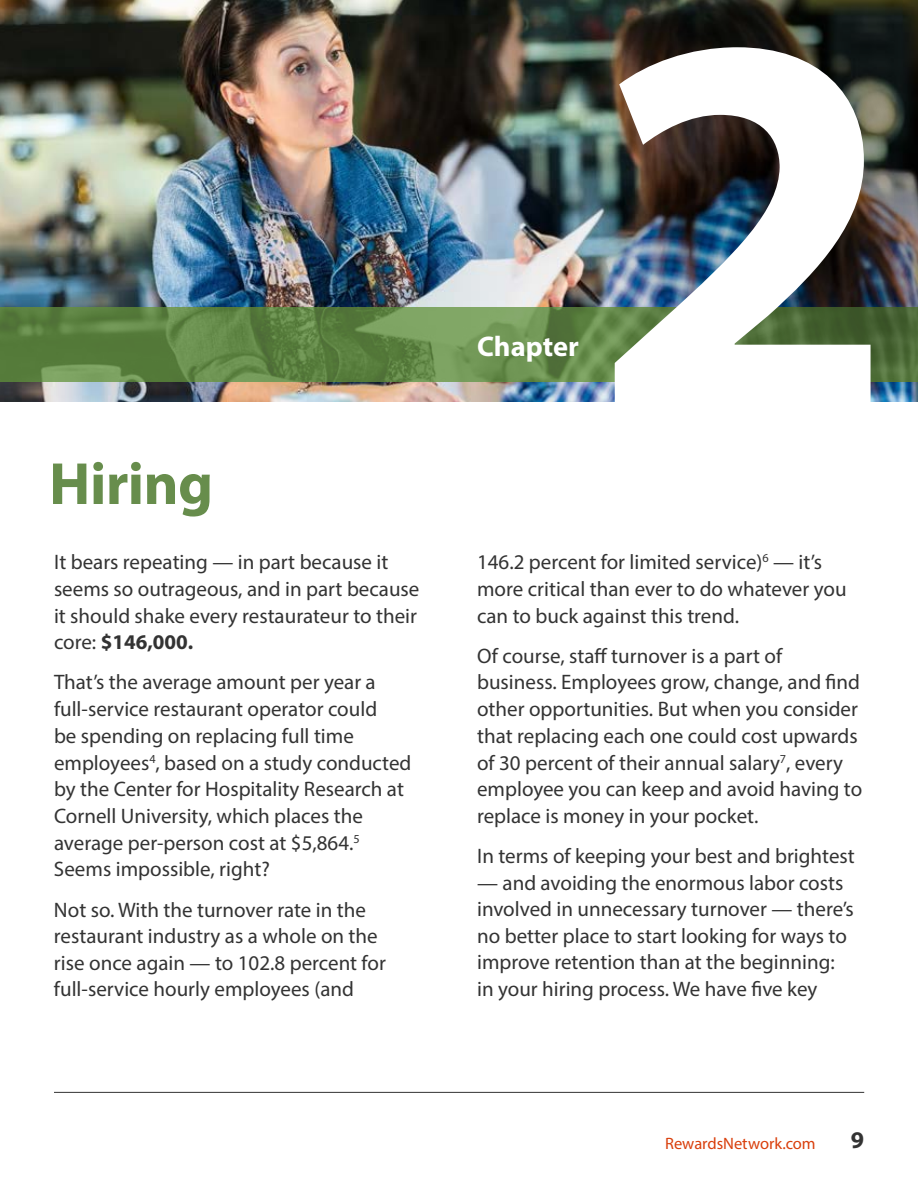
<style>
.page{position:relative;width:918px;height:1188px;background:#fff}
.page>*{position:absolute;margin:0;border:0;box-sizing:border-box;transform-origin:0 0}
.t1{font:700 555px "Myriad Pro";color:#fff}
.t2{font:700 60px "Myriad Pro";letter-spacing:-.01em;color:#678d4c}
.t3{font:700 28.5px "Myriad Pro";color:#fff}
.t4{font:700 24px "Myriad Pro";color:#333}
.t5{font:21px/26.7px "Myriad Pro";color:#333}
.t6{font:16.5px "Myriad Pro";letter-spacing:-.005em;color:#d93f0c}
.s1{font-weight:700}
</style>
<div class="page">
<img style="left:0;top:0;width:918px;height:402px">
<svg style="left:0;top:307px;width:589px;height:75px"></svg>
<hr style="left:54px;top:1092px;width:810px;height:1px;background:#333">
<img style="left:589px;top:0;width:329px;height:401px">
<h2 class="t2" style="left:49px;top:445px;width:166px">Hiring</h2>
<p class="t5" style="left:54px;top:549px;width:367px">It bears repeating — in part because it seems so outrageous, and in part because it should shake every restaurateur to their core: <span class="s1">$146,000.</span></p>
<p class="t5" style="left:54px;top:669px;width:359px">That’s the average amount per year a full-service restaurant operator could<br>be spending on replacing full time employees<sup>4</sup>, based on a study conducted by the Center for Hospitality Research at Cornell University, which places the average per-person cost at $5,864.<sup>5<br></sup>Seems impossible, right?</p>
<p class="t5" style="left:54px;top:896px;width:333px">Not so. With the turnover rate in the restaurant industry as a whole on the rise once again — to 102.8 percent for full-service hourly employees (and</p>
<h3 class="t3" style="left:477px;top:327px;width:103px">Chapter</h3>
<h1 class="t1" style="left:591px;top:-135px;width:310px">2</h1>
<p class="t5" style="left:477px;top:549px;width:371px">146.2 percent for limited service)<sup>6</sup> — it’s more critical than ever to do whatever you can to buck against this trend.</p>
<p class="t5" style="left:477px;top:642px;width:387px">Of course, staff turnover is a part of business. Employees grow, change, and find other opportunities. But when you consider that replacing each one could cost upwards of 30 percent of their annual salary<sup>7</sup>, every employee you can keep and avoid having to replace is money in your pocket.</p>
<p class="t5" style="left:477px;top:842px;width:379px">In terms of keeping your best and brightest</p>
<p class="t5" style="left:477px;top:869px;width:378px">— and avoiding the enormous labor costs involved in unnecessary turnover — there’s no better place to start looking for ways to improve retention than at the beginning: in your hiring process. We have five key</p>
<p class="t6" style="left:665px;top:1133px;width:152px">RewardsNetwork.com</p>
<p class="t4" style="left:851px;top:1125px;width:15px">9</p>
</div>
